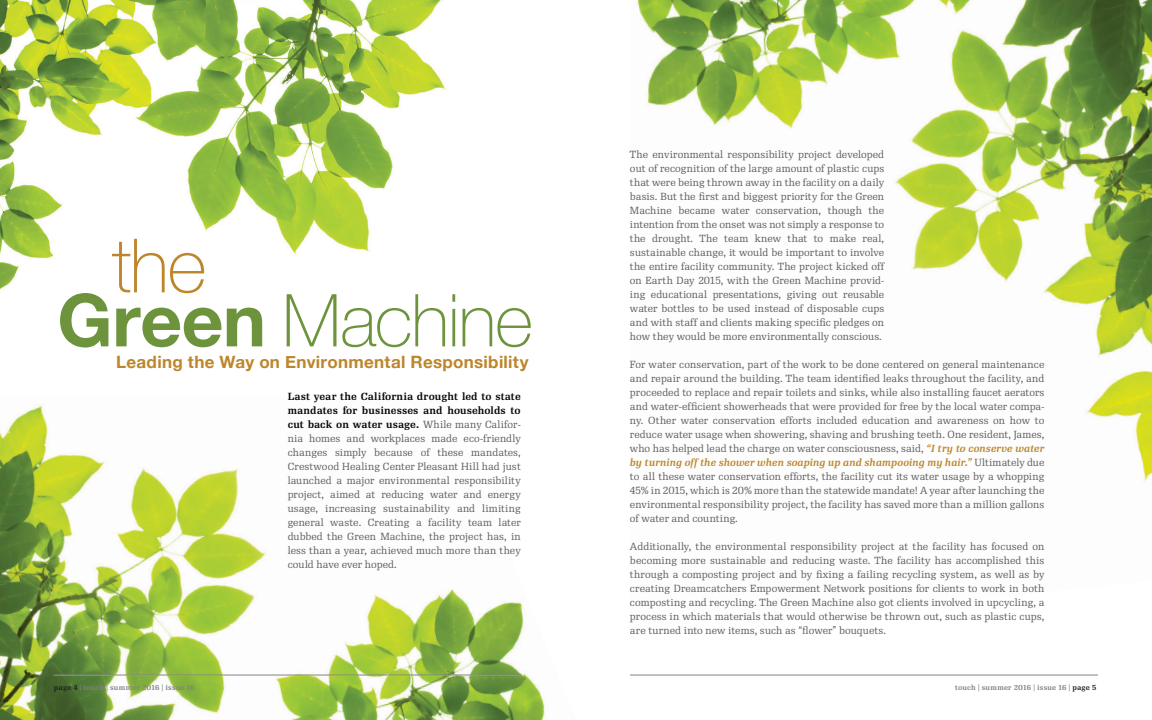
<style>
.page{position:relative;width:1152px;height:720px;background:#fff}
.page>*{position:absolute;margin:0;border:0;box-sizing:border-box;transform-origin:0 0}
.t1{font:100 75px "Helvetica Neue";color:#bd862b}
.t2{font:100 73px "Helvetica Neue";letter-spacing:-.02em;color:#6d943d}
.t3{font:700 17px "Helvetica Neue";letter-spacing:.015em;color:#bd862b}
.t4{font:10px/14px "Re Public";letter-spacing:.005em;color:#5e5e5e;text-align:justify}
.t5{font:700 7px "Re Public";letter-spacing:.02em;color:#808284}
.s1{font-weight:700}
.s2{font-weight:700;color:#070806}
.s3{font-weight:700;font-style:italic;color:#bd862b}
.s4{color:#211e1e}
</style>
<div class="page">
<img style="left:637px;top:0;width:515px;height:482px">
<img style="left:0;top:405px;width:575px;height:315px">
<img style="left:0;top:0;width:446px;height:290px">
<hr style="left:54px;top:675px;width:468px;height:1px;background:#848484">
<hr style="left:630px;top:675px;width:468px;height:1px;background:#848484">
<p class="t1" style="left:112px;top:209px;width:96px">the</p>
<p class="t2" style="left:57px;top:265px;width:477px"><span class="s1">Green</span> Machine</p>
<p class="t3" style="left:116px;top:349px;width:414px">Leading the Way on Environmental Responsibility</p>
<p class="t4" style="left:288px;top:390px;width:235px"><span class="s2">Last year the California drought led to state mandates for businesses and households to cut back on water usage.</span> While many Califor&shy;nia homes and workplaces made eco-friendly changes simply because of these mandates, Crestwood Healing Center Pleasant Hill had just launched a major environmental responsibility project, aimed at reducing water and energy usage, increasing sustainability and limiting general waste. Creating a facility team later dubbed the Green Machine, the project has, in less than a year, achieved much more than they could have ever hoped.</p>
<p class="t4" style="left:630px;top:147px;width:256px">The environmental responsibility project developed out of recognition of the large amount of plastic cups that were being thrown away in the facility on a daily basis. But the first and biggest priority for the Green Machine became water conservation, though the intention from the onset was not simply a response to the drought. The team knew that to make real, sustainable change, it would be important to involve the entire facility community. The project kicked off on Earth Day 2015, with the Green Machine provid&shy;ing educational presentations, giving out reusable water bottles to be used instead of disposable cups and with staff and clients making specific pledges on how they would be more environmentally conscious.</p>
<p class="t4" style="left:630px;top:357px;width:416px">For water conservation, part of the work to be done centered on general maintenance and repair around the building. The team identified leaks throughout the facility, and proceeded to replace and repair toilets and sinks, while also installing faucet aerators and water-efficient showerheads that were provided for free by the local water compa&shy;ny. Other water conservation efforts included education and awareness on how to reduce water usage when showering, shaving and brushing teeth. One resident, James, who has helped lead the charge on water consciousness, said, <span class="s3">“I try to conserve water by turning off the shower when soaping up and shampooing my hair.”</span> Ultimately due to all these water conservation efforts, the facility cut its water usage by a whopping 45% in 2015, which is 20% more than the statewide mandate! A year after launching the environmental responsibility project, the facility has saved more than a million gallons of water and counting.</p>
<p class="t4" style="left:630px;top:539px;width:416px">Additionally, the environmental responsibility project at the facility has focused on becoming more sustainable and reducing waste. The facility has accomplished this through a composting project and by fixing a failing recycling system, as well as by creating Dreamcatchers Empowerment Network positions for clients to work in both composting and recycling. The Green Machine also got clients involved in upcycling, a process in which materials that would otherwise be thrown out, such as plastic cups, are turned into new items, such as “flower” bouquets.</p>
<p class="t5" style="left:54px;top:683px;width:143px"><span class="s4">page 4</span> | touch | summer 2016 | issue 16</p>
<p class="t5" style="left:955px;top:683px;width:143px">touch | summer 2016 | issue 16 | <span class="s4">page 5</span></p>
</div>
